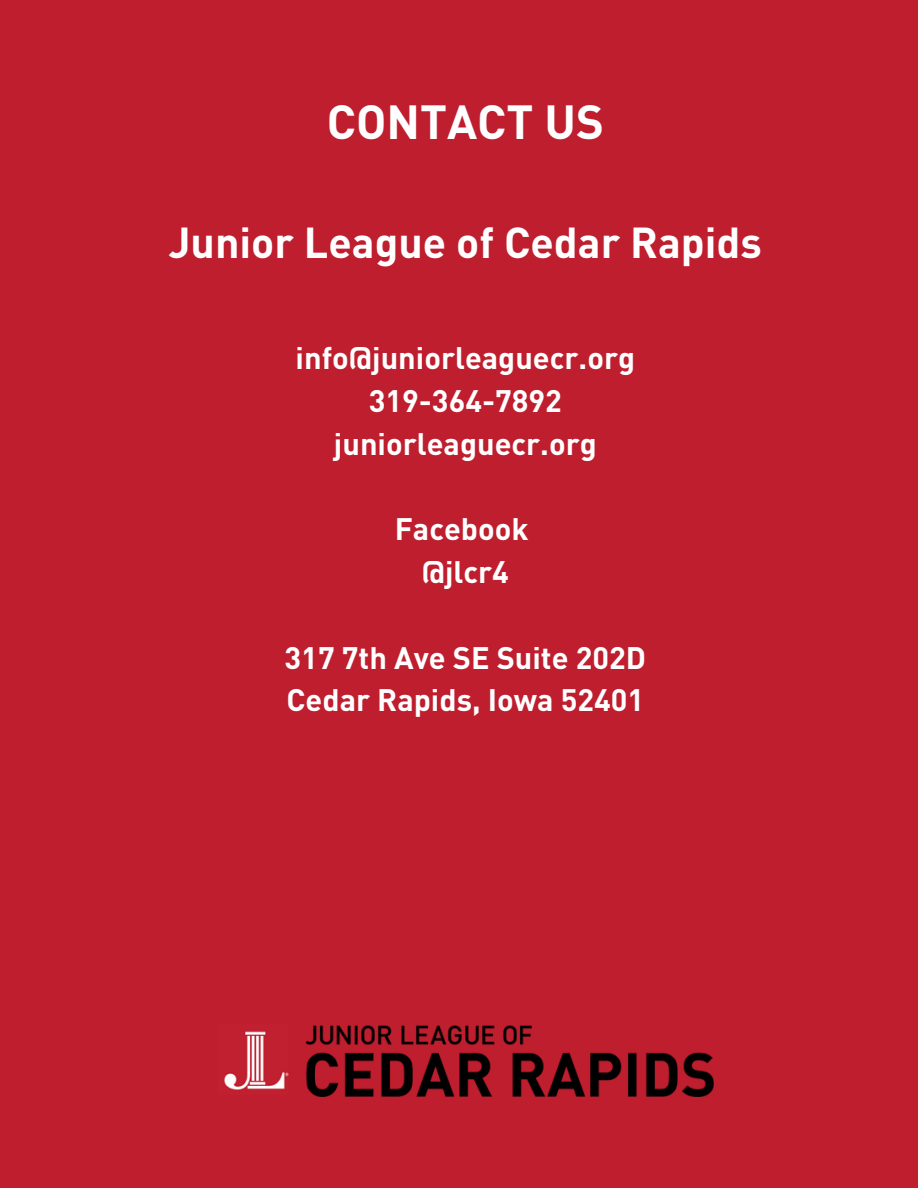
<style>
.page{position:relative;width:918px;height:1188px;background:#bf1e2e}
.page>*{position:absolute;margin:0;border:0;box-sizing:border-box;transform-origin:0 0}
.t1{font:700 47.25px "DINOT";color:#fff}
.t2{font:700 42.75px "DINOT";color:#fff}
.t3{font:700 30.75px "DINOT";color:#fff}
</style>
<div class="page">
<img style="left:224px;top:1025px;width:489px;height:71px">
<h1 class="t1" style="left:327px;top:90px;width:279px">CONTACT US</h1>
<h2 class="t2" style="left:169px;top:214px;width:595px">Junior League of Cedar Rapids</h2>
<p class="t3" style="left:296px;top:337px;width:341px">info@juniorleaguecr.org</p>
<p class="t3" style="left:369px;top:380px;width:195px">319-364-7892</p>
<p class="t3" style="left:334px;top:423px;width:264px">juniorleaguecr.org</p>
<p class="t3" style="left:395px;top:508px;width:135px">Facebook</p>
<p class="t3" style="left:422px;top:551px;width:89px">@jlcr4</p>
<p class="t3" style="left:285px;top:637px;width:363px">317 7th Ave SE Suite 202D</p>
<p class="t3" style="left:287px;top:679px;width:359px">Cedar Rapids, Iowa 52401</p>
</div>
